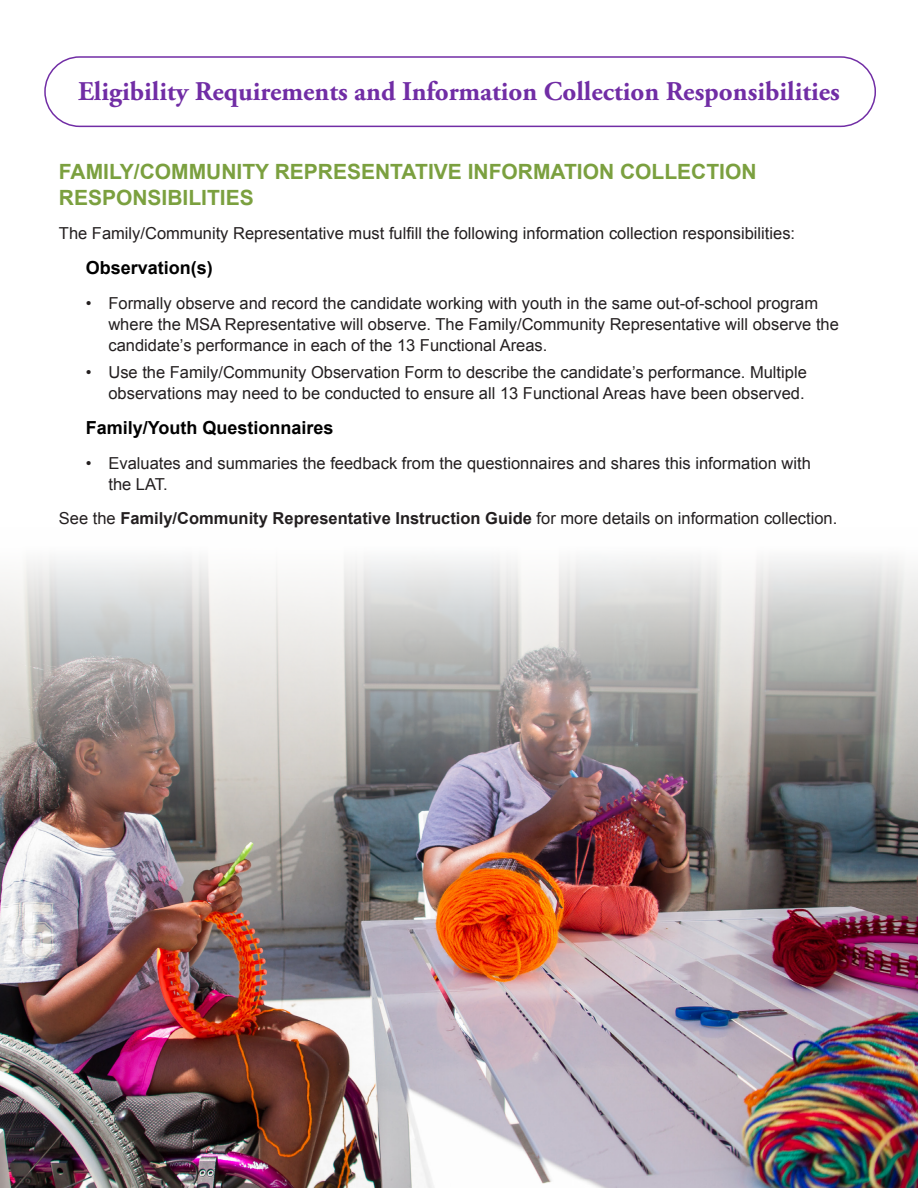
<style>
.page{position:relative;width:918px;height:1188px;background:#fff}
.page>*{position:absolute;margin:0;border:0;box-sizing:border-box;transform-origin:0 0}
.Super_A-Head_White{font:700 27px "Adobe Garamond Pro";color:#712da5}
.Heading_2{font:700 21px/25.2px "Arial";color:#7ba03f}
.Heading_3{font:700 18px "Arial";color:#000}
.Bullets{font:16.5px/21px "Arial";color:#231f20}
.Body{font:16.5px "Arial";color:#231f20}
.Body-2{font:700 16.5px "Arial";color:#231f20}
.s1{font-weight:400}
</style>
<div class="page">
<div style="left:44px;top:56px;width:832px;height:71px;border:2px solid #712da5;border-radius:35px"></div>
<img style="left:0;top:557px;width:918px;height:631px">
<p class="Super_A-Head_White" style="left:78px;top:76px;width:763px">Eligibility Requirements and Information Collection Responsibilities</p>
<p class="Heading_2" style="left:59px;top:160px;width:699px">FAMILY/COMMUNITY REPRESENTATIVE INFORMATION COLLECTION<br>RESPONSIBILITIES</p>
<p class="Body" style="left:59px;top:222px;width:738px">The Family/Community Representative must fulfill the following information collection responsibilities:</p>
<p class="Heading_3" style="left:86px;top:256px;width:129px">Observation(s)</p>
<p class="Bullets" style="left:108px;top:293px;width:732px;text-indent:-22px">• Formally observe and record the candidate working with youth in the same out-of-school program where the MSA Representative will observe. The Family/Community Representative will observe the candidate’s performance in each of the 13 Functional Areas.</p>
<p class="Bullets" style="left:86px;top:362px;width:722px;text-align:right">• Use the Family/Community Observation Form to describe the candidate’s performance. Multiple observations may need to be conducted to ensure all 13 Functional Areas have been observed.</p>
<p class="Heading_3" style="left:86px;top:416px;width:249px">Family/Youth Questionnaires</p>
<p class="Bullets" style="left:108px;top:453px;width:704px;text-indent:-22px">• Evaluates and summaries the feedback from the questionnaires and shares this information with the LAT.</p>
<p class="Body-2" style="left:59px;top:508px;width:780px"><span class="s1">See the</span> Family/Community Representative Instruction Guide <span class="s1">for more details on information collection.</span></p>
</div>
